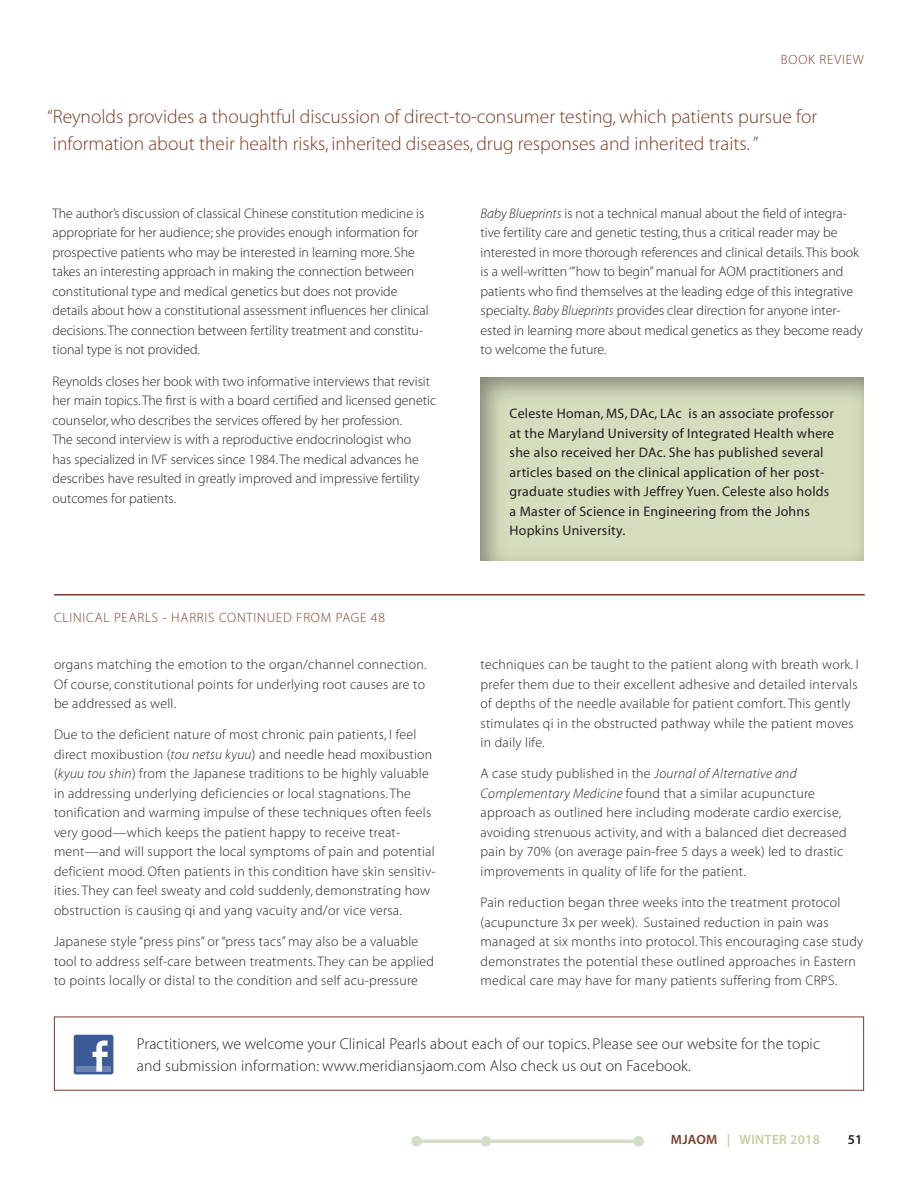
<style>
.page{position:relative;width:918px;height:1188px;background:#fff}
.page>*{position:absolute;margin:0;border:0;box-sizing:border-box;transform-origin:0 0}
.pull_quote_no_box{font:19.5px/27px "Myriad MM 215 600";color:#7b3c27}
.body_light{font:15.75px/22.5px "Myriad MM 215 600";letter-spacing:.01em;color:#231f20}
.body_light-2{font:13.8px/19.5px "Myriad MM 215 600";letter-spacing:.015em;color:#231f20}
.bio{font:13.8px/19.5px "Myriad MM 400 600";letter-spacing:.02em;color:#231f20}
.title_continued{font:13.5px "Myriad MM 215 600";letter-spacing:.06em;color:#7b3c27}
.t1{font:13.5px "Myriad MM 565 600";letter-spacing:.02em;color:#c4cea1}
.t2{font:13.5px "Myriad MM 565 600";color:#231f20}
.s1{font-family:"Myriad MM It 215 600"}
.s2{color:#7b3c27}
</style>
<div class="page">
<svg style="left:411px;top:1136px;width:233px;height:11px"></svg>
<div style="left:476px;top:372px;width:390px;height:189px;background:#231f20;opacity:.45"></div>
<hr style="left:54px;top:594px;width:811px;height:2px;background:#7b3c27">
<div style="left:54px;top:1017px;width:810px;height:74px;border:1px solid #7b3c27"></div>
<div style="left:74px;top:1035px;width:39px;height:39px;background:#3c5a98;border-radius:2px"></div>
<div style="left:77px;top:1066px;width:34px;height:6px;background:#6d84b3"></div>
<svg style="left:93px;top:1040px;width:15px;height:32px"></svg>
<p class="title_continued" style="left:781px;top:53px;width:85px">BOOK REVIEW</p>
<p class="pull_quote_no_box" style="left:47px;top:104px;width:772px">“Reynolds provides a thoughtful discussion of direct-to-consumer testing, which patients pursue for information about their health risks, inherited diseases, drug responses and inherited traits. ”</p>
<p class="body_light-2" style="left:52px;top:204px;width:378px">The author’s discussion of classical Chinese constitution medicine is appropriate for her audience; she provides enough information for prospective patients who may be interested in learning more. She takes an interesting approach in making the connection between constitutional type and medical genetics but does not provide details about how a constitutional assessment influences her clinical decisions. The connection between fertility treatment and constitu&shy;tional type is not provided.</p>
<p class="body_light-2" style="left:52px;top:372px;width:385px">Reynolds closes her book with two informative interviews that revisit her main topics. The first is with a board certified and licensed genetic counselor, who describes the services offered by her profession.<br>The second interview is with a reproductive endocrinologist who<br>has specialized in IVF services since 1984. The medical advances he describes have resulted in greatly improved and impressive fertility outcomes for patients.</p>
<p class="title_continued" style="left:54px;top:610px;width:332px">CLINICAL PEARLS - HARRIS CONTINUED FROM PAGE 48</p>
<p class="body_light-2" style="left:54px;top:655px;width:374px;text-align:justify">organs matching the emotion to the organ/channel connection.<br>Of course, constitutional points for underlying root causes are to be addressed as well.</p>
<p class="body_light-2" style="left:54px;top:726px;width:383px">Due to the deficient nature of most chronic pain patients, I feel direct moxibustion (<span class="s1">tou netsu kyuu</span>) and needle head moxibustion (<span class="s1">kyuu tou shin</span>) from the Japanese traditions to be highly valuable in addressing underlying deficiencies or local stagnations. The tonification and warming impulse of these techniques often feels very good—which keeps the patient happy to receive treat&shy;ment—and will support the local symptoms of pain and potential deficient mood. Often patients in this condition have skin sensitiv&shy;ities. They can feel sweaty and cold suddenly, demonstrating how obstruction is causing qi and yang vacuity and/or vice versa.</p>
<p class="body_light-2" style="left:54px;top:933px;width:382px">Japanese style “press pins” or “press tacs” may also be a valuable tool to address self-care between treatments. They can be applied to points locally or distal to the condition and self acu-pressure</p>
<p class="body_light-2" style="left:481px;top:204px;width:384px"><span class="s1">Baby Blueprints</span> is not a technical manual about the field of integra&shy;tive fertility care and genetic testing, thus a critical reader may be interested in more thorough references and clinical details. This book is a well-written ‘”how to begin” manual for AOM practitioners and patients who find themselves at the leading edge of this integrative specialty. <span class="s1">Baby Blueprints</span> provides clear direction for anyone inter&shy;ested in learning more about medical genetics as they become ready to welcome the future.</p>
<p class="bio" style="left:510px;top:405px;width:326px">Celeste Homan, MS, DAc, LAc is an associate professor at the Maryland University of Integrated Health where she also received her DAc. She has published several articles based on the clinical application of her post&shy;graduate studies with Jeffrey Yuen. Celeste also holds a Master of Science in Engineering from the Johns Hopkins University.</p>
<p class="body_light-2" style="left:481px;top:655px;width:380px">techniques can be taught to the patient along with breath work. I prefer them due to their excellent adhesive and detailed intervals of depths of the needle available for patient comfort. This gently stimulates qi in the obstructed pathway while the patient moves in daily life.</p>
<p class="body_light-2" style="left:481px;top:765px;width:368px">A case study published in the <span class="s1">Journal of Alternative and Complementary Medicine</span> found that a similar acupuncture approach as outlined here including moderate cardio exercise, avoiding strenuous activity, and with a balanced diet decreased pain by 70% (on average pain-free 5 days a week) led to drastic improvements in quality of life for the patient.</p>
<p class="body_light-2" style="left:481px;top:894px;width:384px">Pain reduction began three weeks into the treatment protocol (acupuncture 3x per week). Sustained reduction in pain was managed at six months into protocol. This encouraging case study demonstrates the potential these outlined approaches in Eastern medical care may have for many patients suffering from CRPS.</p>
<p class="body_light" style="left:137px;top:1033px;width:685px">Practitioners, we welcome your Clinical Pearls about each of our topics. Please see our website for the topic and submission information: www.meridiansjaom.com Also check us out on Facebook.</p>
<p class="t1" style="left:671px;top:1133px;width:151px"><span class="s2">MJAOM</span> | WINTER 2018</p>
<p class="t2" style="left:848px;top:1133px;width:16px">51</p>
</div>
